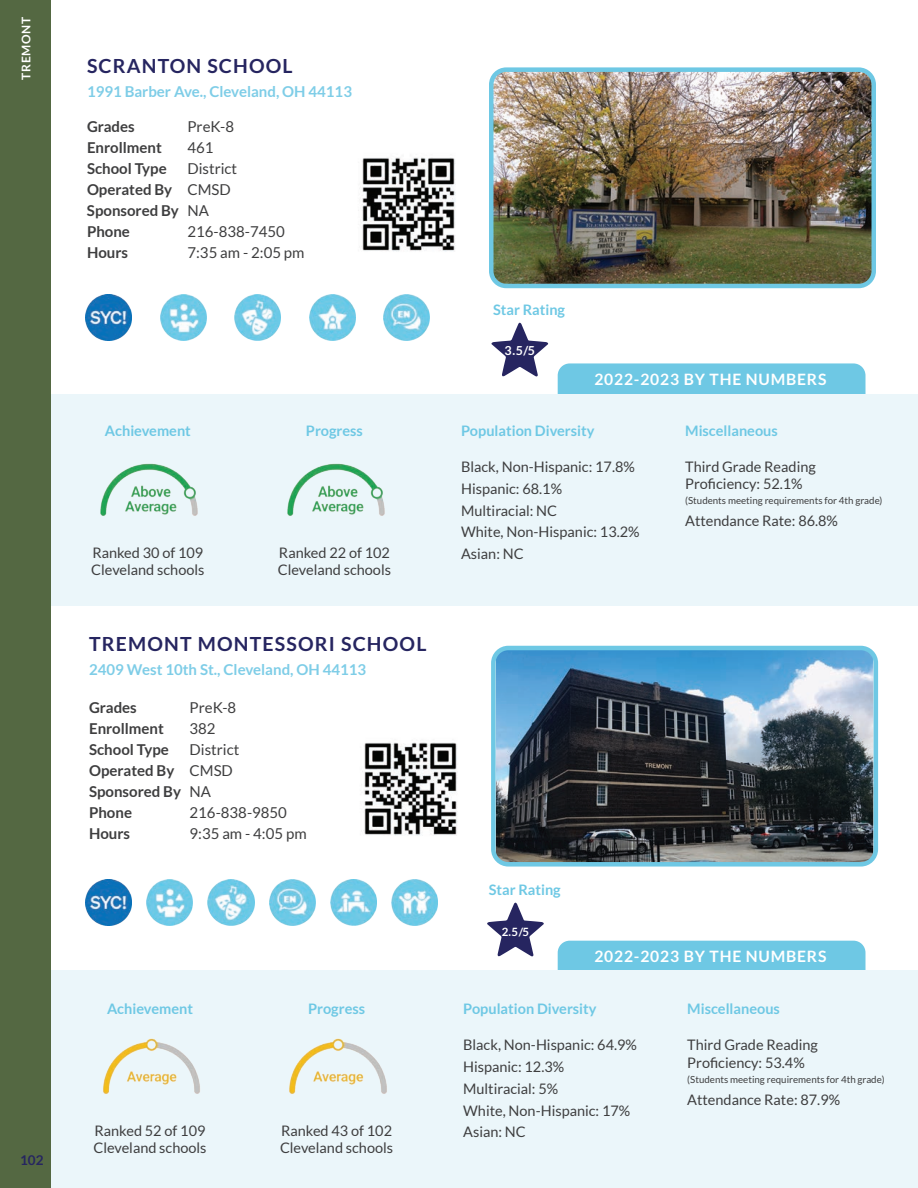
<style>
.page{position:relative;width:918px;height:1188px;background:#fff}
.page>*{position:absolute;margin:0;border:0;box-sizing:border-box;transform-origin:0 0}
.School_Name{font:700 19.5px "Lato";letter-spacing:.06em;color:#262560}
.t1{font:700 15.75px "Lato";letter-spacing:.05em;color:#fff}
.Grade{font:700 15px/21px "Lato";color:#3e3e3f}
.Grade-2{font:15px "Lato";color:#3e3e3f}
.School_Address{font:700 15px "Lato";color:#7ecde7}
.t2{font:14.55px/17.4px "Lato";color:#3e3e3f}
.t3{font:700 14.55px "Lato";color:#6ec8e4}
.t4{font:700 13.5px "Lato";color:#262560}
.t5{font:700 12.45px "Lato";color:#fff}
.t6{font:700 12px "Lato";letter-spacing:.06em;color:#fff}
.t7{font:700 11.4px "Lato";color:#fff}
.t8{font:9.75px "Lato";color:#3e3e3f}
.s1{font-weight:400}
</style>
<div class="page">
<div style="left:558px;top:363px;width:307px;height:76px;background:#6ec8e4;border-radius:12px"></div>
<div style="left:558px;top:941px;width:307px;height:75px;background:#6ec8e4;border-radius:12px"></div>
<div style="left:41px;top:394px;width:877px;height:212px;background:#ebf6fa"></div>
<div style="left:51px;top:971px;width:867px;height:217px;background:#ebf6fa"></div>
<div style="left:0;top:0;width:51px;height:1188px;background:#546842"></div>
<img style="left:496px;top:651px;width:377px;height:211px">
<div style="left:491px;top:646px;width:387px;height:221px;border:4px solid #6ec8e4;border-radius:15px"></div>
<img style="left:361px;top:742px;width:97px;height:94px">
<img style="left:103px;top:1038px;width:97px;height:56px">
<img style="left:289px;top:1038px;width:98px;height:56px">
<img style="left:494px;top:72px;width:377px;height:211px">
<div style="left:489px;top:67px;width:387px;height:221px;border:4px solid #6ec8e4;border-radius:15px"></div>
<img style="left:358px;top:157px;width:98px;height:95px">
<img style="left:100px;top:463px;width:98px;height:53px">
<img style="left:287px;top:463px;width:98px;height:53px">
<img style="left:160px;top:295px;width:46px;height:46px">
<img style="left:147px;top:879px;width:46px;height:47px">
<img style="left:235px;top:295px;width:46px;height:46px">
<img style="left:208px;top:879px;width:46px;height:47px">
<img style="left:309px;top:295px;width:46px;height:46px">
<img style="left:269px;top:879px;width:46px;height:47px">
<img style="left:384px;top:295px;width:46px;height:46px">
<img style="left:330px;top:879px;width:47px;height:47px">
<img style="left:392px;top:879px;width:46px;height:47px">
<img style="left:86px;top:295px;width:46px;height:46px">
<img style="left:86px;top:879px;width:46px;height:47px">
<svg style="left:487px;top:903px;width:57px;height:54px"></svg>
<svg style="left:492px;top:323px;width:56px;height:54px"></svg>
<p class="t6" style="left:19px;top:80px;width:65px;rotate:-90deg">TREMONT</p>
<p class="t4" style="left:20px;top:1152px;width:25px">102</p>
<p class="School_Name" style="left:87px;top:54px;width:207px">SCRANTON SCHOOL</p>
<p class="School_Address" style="left:87px;top:83px;width:267px">1991 Barber Ave., Cleveland, OH 44113</p>
<p class="Grade" style="left:87px;top:116px;width:49px">Grades</p>
<p class="Grade-2" style="left:187px;top:118px;width:48px">PreK-8</p>
<p class="Grade" style="left:87px;top:137px;width:76px">Enrollment</p>
<p class="Grade-2" style="left:187px;top:139px;width:28px">461</p>
<p class="Grade" style="left:87px;top:158px;width:81px">School Type</p>
<p class="Grade-2" style="left:188px;top:160px;width:51px">District</p>
<p class="Grade" style="left:87px;top:179px;width:145px">Operated By <span class="s1">CMSD<br></span>Sponsored By <span class="s1">NA</span></p>
<p class="Grade" style="left:87px;top:221px;width:44px">Phone</p>
<p class="Grade-2" style="left:187px;top:223px;width:99px">216-838-7450</p>
<p class="Grade" style="left:87px;top:242px;width:43px">Hours</p>
<p class="Grade-2" style="left:188px;top:244px;width:119px">7:35 am - 2:05 pm</p>
<p class="t3" style="left:105px;top:422px;width:87px">Achievement</p>
<p class="t2" style="left:91px;top:544px;width:115px">Ranked 30 of 109<br>Cleveland schools</p>
<p class="t3" style="left:306px;top:422px;width:59px">Progress</p>
<p class="t2" style="left:278px;top:544px;width:115px">Ranked 22 of 102<br>Cleveland schools</p>
<p class="School_Name" style="left:89px;top:633px;width:339px">TREMONT MONTESSORI SCHOOL</p>
<p class="School_Address" style="left:89px;top:661px;width:279px">2409 West 10th St., Cleveland, OH 44113</p>
<p class="Grade" style="left:89px;top:697px;width:49px">Grades</p>
<p class="Grade-2" style="left:190px;top:699px;width:48px">PreK-8</p>
<p class="Grade" style="left:89px;top:718px;width:76px">Enrollment</p>
<p class="Grade-2" style="left:190px;top:720px;width:28px">382</p>
<p class="Grade" style="left:89px;top:739px;width:81px">School Type</p>
<p class="Grade-2" style="left:190px;top:741px;width:51px">District</p>
<p class="Grade" style="left:89px;top:760px;width:145px">Operated By <span class="s1">CMSD<br></span>Sponsored By <span class="s1">NA</span></p>
<p class="Grade" style="left:89px;top:802px;width:44px">Phone</p>
<p class="Grade-2" style="left:190px;top:804px;width:99px">216-838-9850</p>
<p class="Grade" style="left:89px;top:823px;width:43px">Hours</p>
<p class="Grade-2" style="left:190px;top:825px;width:119px">9:35 am - 4:05 pm</p>
<p class="t3" style="left:107px;top:1001px;width:87px">Achievement</p>
<p class="t2" style="left:93px;top:1122px;width:115px">Ranked 52 of 109<br>Cleveland schools</p>
<p class="t3" style="left:308px;top:1001px;width:59px">Progress</p>
<p class="t2" style="left:280px;top:1122px;width:115px">Ranked 43 of 102<br>Cleveland schools</p>
<p class="t3" style="left:493px;top:302px;width:74px">Star Rating</p>
<p class="t5" style="left:505px;top:344px;width:32px">3.5/5</p>
<p class="t1" style="left:594px;top:370px;width:233px">2022-2023 BY THE NUMBERS</p>
<p class="t3" style="left:461px;top:422px;width:135px">Population Diversity</p>
<p class="t2" style="left:461px;top:458px;width:175px">Black, Non-Hispanic: 17.8%</p>
<p class="t2" style="left:461px;top:480px;width:103px">Hispanic: 68.1%</p>
<p class="t2" style="left:461px;top:501px;width:98px">Multiracial: NC</p>
<p class="t2" style="left:461px;top:523px;width:180px">White, Non-Hispanic: 13.2%</p>
<p class="t2" style="left:461px;top:545px;width:64px">Asian: NC</p>
<p class="t3" style="left:685px;top:422px;width:94px">Miscellaneous</p>
<p class="t2" style="left:685px;top:458px;width:132px">Third Grade Reading<br>Proficiency: 52.1%</p>
<p class="t8" style="left:685px;top:495px;width:199px">(Students meeting requirements for 4th grade)</p>
<p class="t2" style="left:685px;top:512px;width:154px">Attendance Rate: 86.8%</p>
<p class="t3" style="left:489px;top:881px;width:74px">Star Rating</p>
<p class="t7" style="left:502px;top:926px;width:29px">2.5/5</p>
<p class="t1" style="left:594px;top:948px;width:233px">2022-2023 BY THE NUMBERS</p>
<p class="t3" style="left:463px;top:1001px;width:135px">Population Diversity</p>
<p class="t2" style="left:463px;top:1036px;width:175px">Black, Non-Hispanic: 64.9%</p>
<p class="t2" style="left:463px;top:1058px;width:103px">Hispanic: 12.3%</p>
<p class="t2" style="left:463px;top:1080px;width:96px">Multiracial: 5%</p>
<p class="t2" style="left:463px;top:1102px;width:169px">White, Non-Hispanic: 17%</p>
<p class="t2" style="left:463px;top:1123px;width:64px">Asian: NC</p>
<p class="t3" style="left:687px;top:1001px;width:94px">Miscellaneous</p>
<p class="t2" style="left:687px;top:1036px;width:132px">Third Grade Reading<br>Proficiency: 53.4%</p>
<p class="t8" style="left:687px;top:1074px;width:199px">(Students meeting requirements for 4th grade)</p>
<p class="t2" style="left:687px;top:1090px;width:154px">Attendance Rate: 87.9%</p>
</div>
